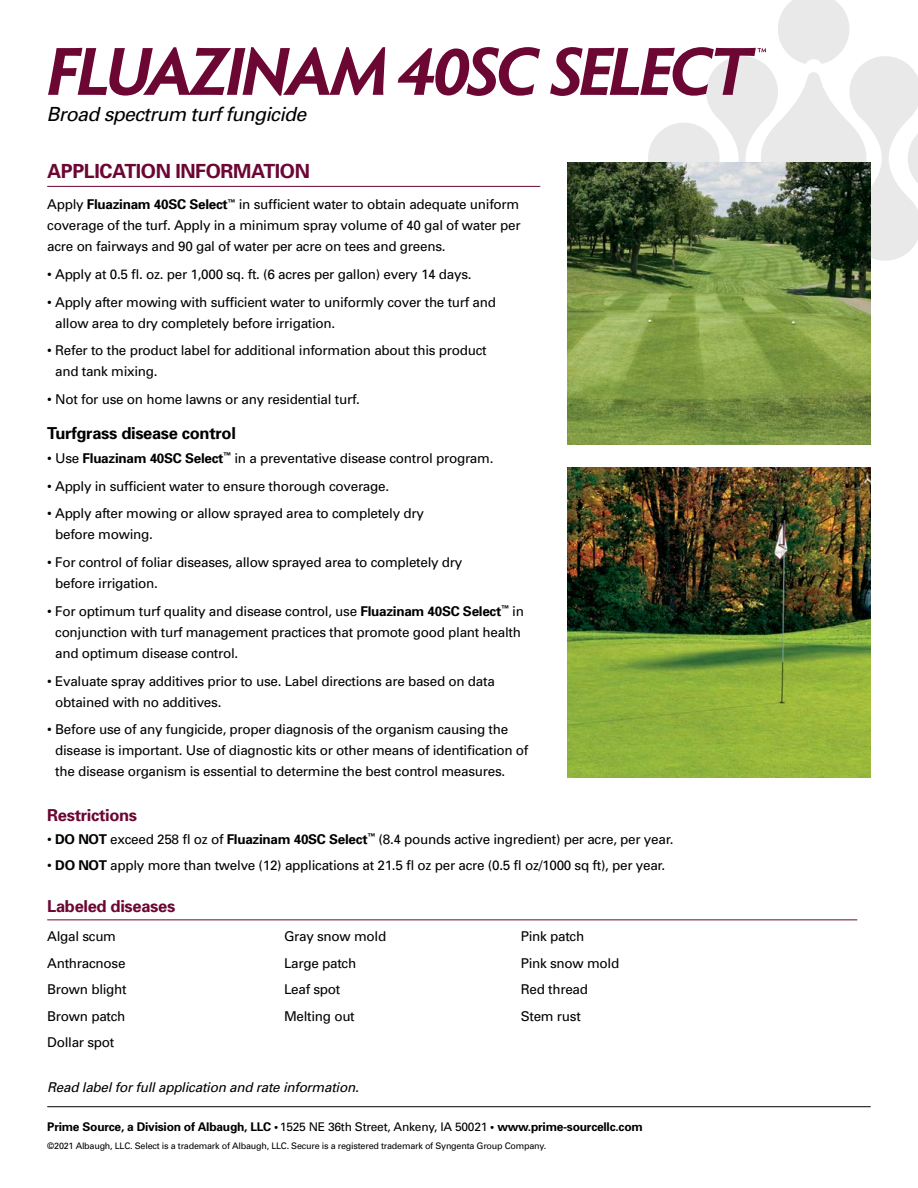
<style>
.page{position:relative;width:918px;height:1188px;background:#fff}
.page>*{position:absolute;margin:0;border:0;box-sizing:border-box;transform-origin:0 0}
.t1{font:italic 19.5px "Univers";letter-spacing:-.03em;color:#000}
.t2{font:700 19.5px "Univers";letter-spacing:-.02em;color:#6c0633}
.t3{font:700 16.5px "Univers";letter-spacing:-.02em;color:#6c0633}
.t4{font:700 16.5px "Univers";letter-spacing:-.02em;color:#000}
.t5{font:13.5px/21px "Univers";letter-spacing:-.02em;color:#000}
.t6{font:italic 13.5px "Univers";letter-spacing:-.02em;color:#000}
.t7{font:700 12px "Univers";letter-spacing:-.02em;color:#000}
.t8{font:9px "Univers";letter-spacing:-.025em;color:#000}
.s1{font-weight:700}
.s2{font-weight:400}
</style>
<div class="page">
<svg style="left:550px;top:0;width:368px;height:261px"></svg>
<svg style="left:48px;top:47px;width:337px;height:49px"></svg>
<svg style="left:398px;top:47px;width:142px;height:49px"></svg>
<hr style="left:47px;top:186px;width:493px;height:1px;background:#6c0633">
<img style="left:567px;top:162px;width:304px;height:282px">
<img style="left:567px;top:468px;width:304px;height:309px">
<hr style="left:47px;top:919px;width:810px;height:1px;background:#6c0633">
<hr style="left:47px;top:1106px;width:824px;height:1px;background:#000">
<h1 class="t1" style="left:46px;top:102px;width:261px">Broad spectrum turf fungicide</h1>
<h1 class="t2" style="left:47px;top:159px;width:264px">APPLICATION INFORMATION</h1>
<p class="t5" style="left:47px;top:194px;width:475px;text-align:justify">Apply <span class="s1">Fluazinam 40SC Select</span><sup>™</sup> in sufficient water to obtain adequate uniform coverage of the turf. Apply in a minimum spray volume of 40 gal of water per acre on fairways and 90 gal of water per acre on tees and greens.</p>
<p class="t5" style="left:47px;top:263px;width:426px">• Apply at 0.5 fl. oz. per 1,000 sq. ft. (6 acres per gallon) every 14 days.</p>
<p class="t5" style="left:55px;top:291px;width:442px;text-indent:-8px">• Apply after mowing with sufficient water to uniformly cover the turf and allow area to dry completely before irrigation.</p>
<p class="t5" style="left:55px;top:340px;width:433px;text-indent:-8px">• Refer to the product label for additional information about this product and tank mixing.</p>
<p class="t5" style="left:47px;top:389px;width:314px">• Not for use on home lawns or any residential turf.</p>
<p class="t4" style="left:47px;top:422px;width:190px">Turfgrass disease control</p>
<p class="t5" style="left:47px;top:447px;width:448px">• Use <span class="s1">Fluazinam 40SC Select</span><sup>™</sup> in a preventative disease control program.</p>
<p class="t5" style="left:47px;top:475px;width:343px">• Apply in sufficient water to ensure thorough coverage.</p>
<p class="t5" style="left:55px;top:503px;width:370px;text-indent:-8px">• Apply after mowing or allow sprayed area to completely dry before mowing.</p>
<p class="t5" style="left:55px;top:552px;width:409px;text-indent:-8px">• For control of foliar diseases, allow sprayed area to completely dry before irrigation.</p>
<p class="t5" style="left:55px;top:600px;width:470px;text-indent:-8px">• For optimum turf quality and disease control, use <span class="s1">Fluazinam 40SC Select</span><sup>™</sup> in conjunction with turf management practices that promote good plant health and optimum disease control.</p>
<p class="t5" style="left:55px;top:670px;width:441px;text-indent:-8px">• Evaluate spray additives prior to use. Label directions are based on data obtained with no additives.</p>
<p class="t5" style="left:55px;top:719px;width:475px;text-indent:-8px">• Before use of any fungicide, proper diagnosis of the organism causing the disease is important. Use of diagnostic kits or other means of identification of the disease organism is essential to determine the best control measures.</p>
<p class="t3" style="left:47px;top:805px;width:91px">Restrictions</p>
<p class="t5" style="left:47px;top:828px;width:628px">• <span class="s1">DO NOT</span> exceed 258 fl oz of <span class="s1">Fluazinam 40SC Select</span><sup>™</sup> (8.4 pounds active ingredient) per acre, per year.</p>
<p class="t5" style="left:47px;top:855px;width:620px">• <span class="s1">DO NOT</span> apply more than twelve (12) applications at 21.5 fl oz per acre (0.5 fl oz/1000 sq ft), per year.</p>
<p class="t3" style="left:47px;top:895px;width:130px">Labeled diseases</p>
<p class="t5" style="left:47px;top:923px;width:81px;line-height:26.5px">Algal scum<br>Anthracnose<br>Brown blight<br>Brown patch<br>Dollar spot</p>
<p class="t5" style="left:284px;top:923px;width:104px;line-height:26.5px">Gray snow mold<br>Large patch<br>Leaf spot<br>Melting out</p>
<p class="t5" style="left:521px;top:923px;width:100px;line-height:26.5px">Pink patch<br>Pink snow mold<br>Red thread<br>Stem rust</p>
<p class="t6" style="left:47px;top:1078px;width:313px">Read label for full application and rate information.</p>
<p class="t7" style="left:47px;top:1119px;width:597px">Prime Source, a Division of Albaugh, LLC • <span class="s2">1525 NE 36th Street, Ankeny, IA 50021</span> • www.prime-sourcellc.com</p>
<p class="t8" style="left:47px;top:1140px;width:501px">©2021 Albaugh, LLC. Select is a trademark of Albaugh, LLC. Secure is a registered trademark of Syngenta Group Company.</p>
</div>
